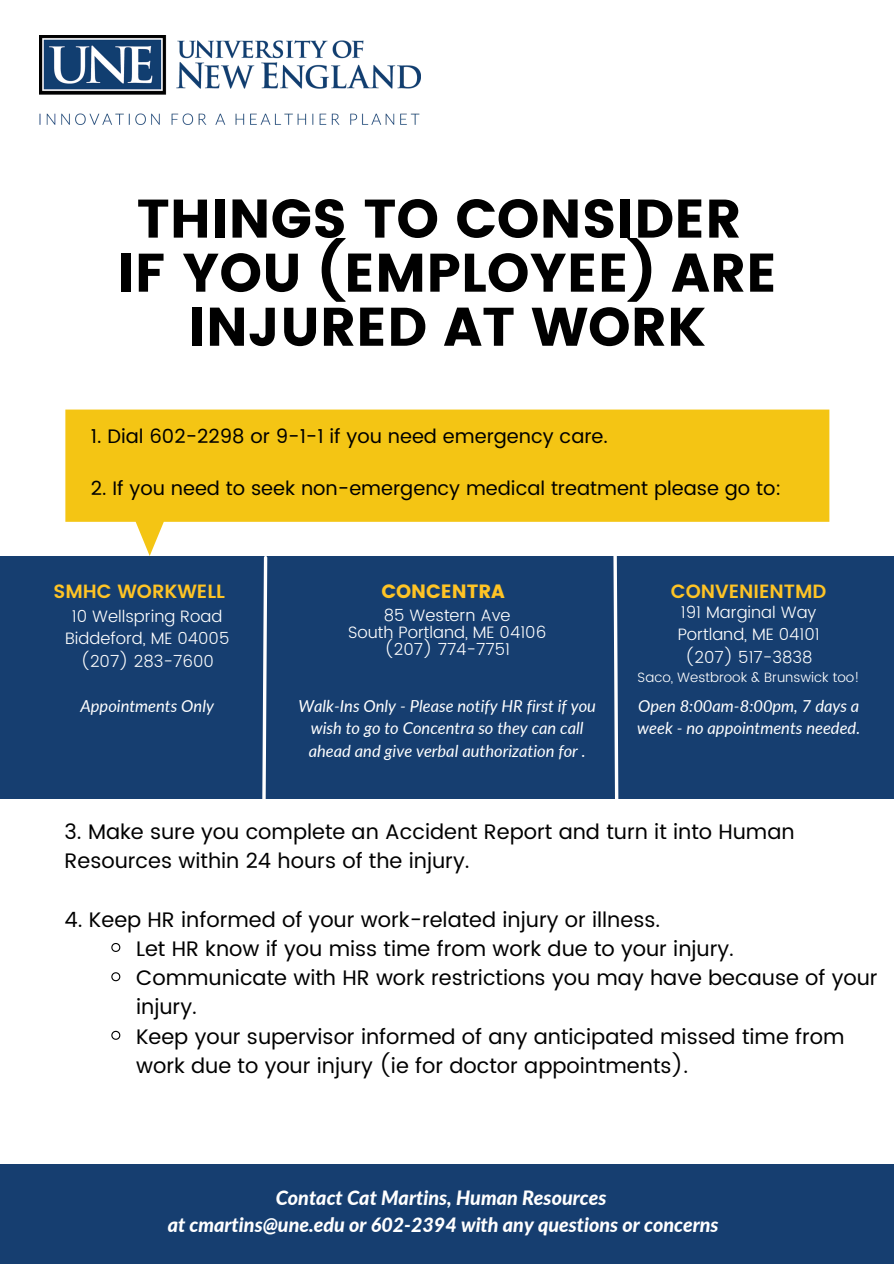
<style>
.page{position:relative;width:894px;height:1264px;background:#fff}
.page>*{position:absolute;margin:0;border:0;box-sizing:border-box;transform-origin:0 0}
.t1{font:54.15px/54px "Poppins";color:#000;text-align:center}
.t2{font:21px/29.2px "Poppins";color:#000}
.t3{font:italic 800 19.65px "Lato";color:#fff}
.t4{font:19.5px "Poppins";color:#000}
.t5{font:600 19.2px "Poppins";color:#ffc425}
.t6{font:19.2px "Poppins";color:#ffc425}
.t7{font:italic 16.5px/22.5px "Lato";color:#fff;text-align:center}
.t8{font:300 16.5px "Poppins";color:#fff}
.t9{font:300 13.5px "Poppins";color:#fff}
</style>
<div class="page">
<div style="left:0;top:556px;width:893px;height:242px;background:#163e70"></div>
<svg style="left:65px;top:409px;width:764px;height:147px;fill:#f4c514"></svg>
<img style="left:40px;top:36px;width:380px;height:89px">
<div style="left:0;top:1164px;width:893px;height:99px;background:#163e70"></div>
<svg style="left:111px;top:943px;width:10px;height:9px"></svg>
<svg style="left:111px;top:972px;width:10px;height:10px"></svg>
<svg style="left:111px;top:1030px;width:10px;height:10px"></svg>
<svg style="left:260px;top:554px;width:9px;height:245px"></svg>
<svg style="left:611px;top:541px;width:9px;height:258px"></svg>
<p class="t1" style="left:137px;top:192px;width:606px">THINGS TO CONSIDER</p>
<p class="t1" style="left:117px;top:246px;width:661px">IF YOU (EMPLOYEE) ARE<br>INJURED AT WORK</p>
<p class="t4" style="left:91px;top:425px;width:518px">1. Dial 602-2298 or 9-1-1 if you need emergency care.</p>
<p class="t4" style="left:91px;top:476px;width:691px">2. If you need to seek non-emergency medical treatment please go to:</p>
<p class="t6" style="left:381px;top:579px;width:125px">CONCENTRA</p>
<p class="t8" style="left:383px;top:606px;width:128px">85 Western Ave</p>
<p class="t8" style="left:348px;top:623px;width:200px">South Portland, ME 04106</p>
<p class="t8" style="left:384px;top:640px;width:127px">(207) 774-7751</p>
<p class="t5" style="left:53px;top:580px;width:173px">SMHC WORKWELL</p>
<p class="t5" style="left:670px;top:580px;width:157px">CONVENIENTMD</p>
<p class="t8" style="left:72px;top:606px;width:152px">10 Wellspring Road</p>
<p class="t8" style="left:65px;top:629px;width:166px">Biddeford, ME 04005</p>
<p class="t8" style="left:80px;top:651px;width:135px">(207) 283-7600</p>
<p class="t8" style="left:680px;top:602px;width:137px">191 Marginal Way</p>
<p class="t8" style="left:677px;top:625px;width:143px">Portland, ME 04101</p>
<p class="t8" style="left:684px;top:647px;width:129px">(207) 517-3838</p>
<p class="t9" style="left:637px;top:669px;width:223px">Saco, Westbrook &amp; Brunswick too!</p>
<p class="t7" style="left:80px;top:694px;width:135px">Appointments Only</p>
<p class="t7" style="left:298px;top:694px;width:299px">Walk-Ins Only - Please notify HR first if you wish to go to Concentra so they can call ahead and give verbal authorization for .</p>
<p class="t7" style="left:637px;top:694px;width:224px;text-align:left">Open 8:00am-8:00pm, 7 days a week - no appointments needed.</p>
<p class="t2" style="left:65px;top:816px;width:731px">3. Make sure you complete an Accident Report and turn it into Human<br>Resources within 24 hours of the injury.</p>
<p class="t2" style="left:65px;top:904px;width:597px">4. Keep HR informed of your work-related injury or illness.</p>
<p class="t2" style="left:136px;top:934px;width:599px">Let HR know if you miss time from work due to your injury.</p>
<p class="t2" style="left:136px;top:963px;width:743px">Communicate with HR work restrictions you may have because of your injury.</p>
<p class="t2" style="left:136px;top:1021px;width:709px">Keep your supervisor informed of any anticipated missed time from work due to your injury (ie for doctor appointments).</p>
<p class="t3" style="left:275px;top:1185px;width:332px">Contact Cat Martins, Human Resources</p>
<p class="t3" style="left:168px;top:1212px;width:552px">at cmartins@une.edu or 602-2394 with any questions or concerns</p>
</div>
